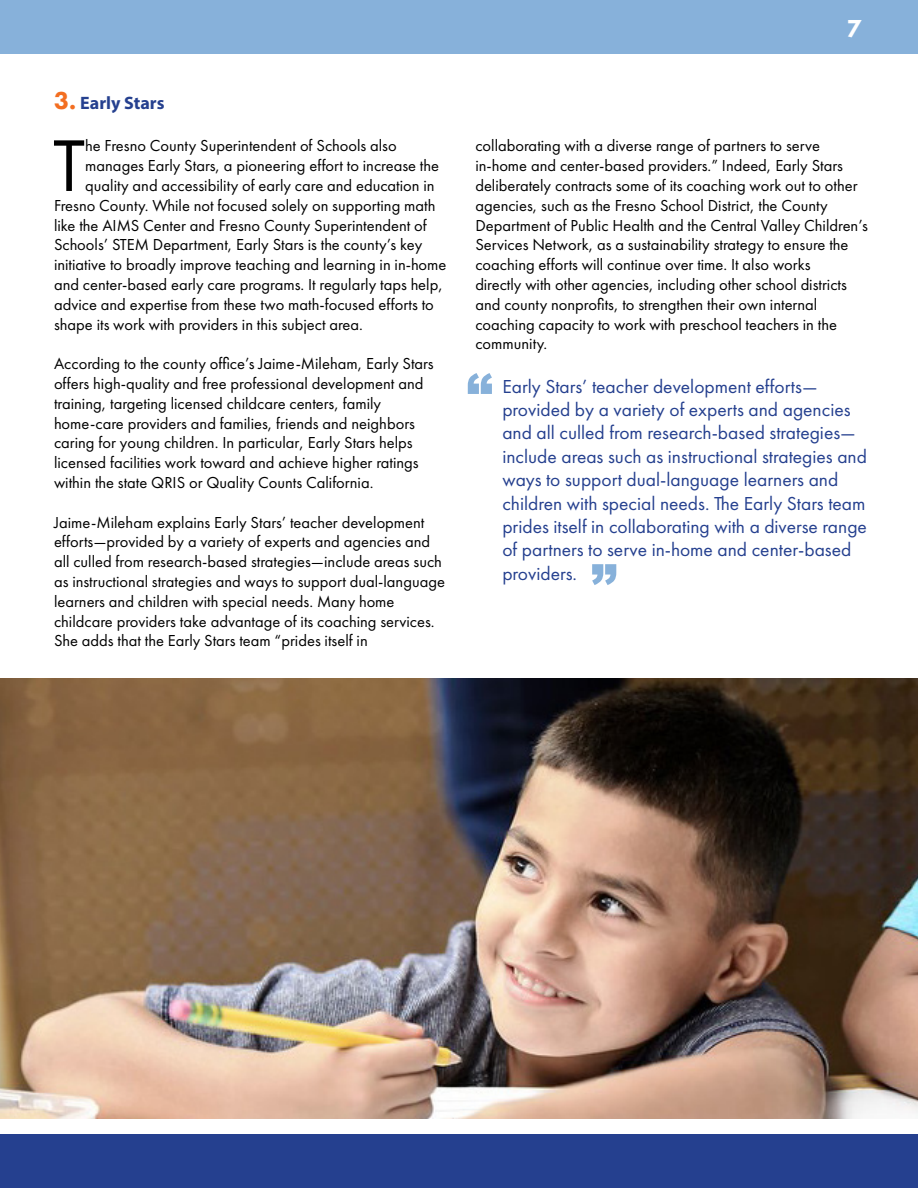
<style>
.page{position:relative;width:918px;height:1188px;background:#fff}
.page>*{position:absolute;margin:0;border:0;box-sizing:border-box;transform-origin:0 0}
.t1{font:75.9px "Futura PT";color:#000}
.t2{font:900 52.5px "Arial";color:#87b1da}
.t3{font:800 25.5px "Futura PT";color:#fff}
.t4{font:19.5px/23.4px "Futura PT";color:#25408f}
.t5{font:700 18px "Myriad Pro";color:#25408f}
.t6{font:16.5px/19.8px "Futura PT";color:#000}
.s1{font-family:"Futura PT";font-weight:800;font-size:25.5px;color:#f36e21}
</style>
<div class="page">
<div style="left:0;top:0;width:918px;height:54px;background:#87b1da"></div>
<div style="left:0;top:1134px;width:918px;height:54px;background:#25408f"></div>
<img style="left:0;top:678px;width:918px;height:441px">
<p class="t5" style="left:54px;top:91px;width:112px"><span class="s1">3.</span> Early Stars</p>
<h1 class="t1" style="left:53px;top:121px;width:34px">T</h1>
<p class="t6" style="left:85px;top:136px;width:313px">he Fresno County Superintendent of Schools also</p>
<p class="t6" style="left:85px;top:156px;width:355px">manages Early Stars, a pioneering effort to increase the</p>
<p class="t6" style="left:85px;top:175px;width:351px">quality and accessibility of early care and education in</p>
<p class="t6" style="left:54px;top:195px;width:383px">Fresno County. While not focused solely on supporting math</p>
<p class="t6" style="left:54px;top:215px;width:374px">like the AIMS Center and Fresno County Superintendent of</p>
<p class="t6" style="left:54px;top:235px;width:370px">Schools’ STEM Department, Early Stars is the county’s key</p>
<p class="t6" style="left:54px;top:255px;width:394px">initiative to broadly improve teaching and learning in in-home</p>
<p class="t6" style="left:54px;top:274px;width:390px">and center-based early care programs. It regularly taps help,</p>
<p class="t6" style="left:54px;top:294px;width:381px">advice and expertise from these two math-focused efforts to</p>
<p class="t6" style="left:54px;top:314px;width:311px">shape its work with providers in this subject area.</p>
<p class="t6" style="left:54px;top:354px;width:381px">According to the county office’s Jaime-Mileham, Early Stars offers high-quality and free professional development and training, targeting licensed childcare centers, family home-care providers and families, friends and neighbors caring for young children. In particular, Early Stars helps licensed facilities work toward and achieve higher ratings within the state QRIS or Quality Counts California.</p>
<p class="t6" style="left:54px;top:512px;width:393px">Jaime-Mileham explains Early Stars’ teacher development efforts—provided by a variety of experts and agencies and all culled from research-based strategies—include areas such as instructional strategies and ways to support dual-language learners and children with special needs. Many home childcare providers take advantage of its coaching services.<br>She adds that the Early Stars team “prides itself in</p>
<h3 class="t3" style="left:847px;top:12px;width:17px">7</h3>
<p class="t6" style="left:475px;top:136px;width:394px">collaborating with a diverse range of partners to serve in-home and center-based providers.” Indeed, Early Stars deliberately contracts some of its coaching work out to other agencies, such as the Fresno School District, the County Department of Public Health and the Central Valley Children’s Services Network, as a sustainability strategy to ensure the coaching efforts will continue over time. It also works<br>directly with other agencies, including other school districts and county nonprofits, to strengthen their own internal coaching capacity to work with preschool teachers in the community.</p>
<p class="t4" style="left:502px;top:374px;width:366px">Early Stars’ teacher development efforts— provided by a variety of experts and agencies and all culled from research-based strategies— include areas such as instructional strategies and ways to support dual-language learners and children with special needs. The Early Stars team prides itself in collaborating with a diverse range of partners to serve in-home and center-based providers.</p>
<h2 class="t2" style="left:466px;top:354px;width:28px">“</h2>
<h2 class="t2" style="left:591px;top:546px;width:28px">”</h2>
</div>
